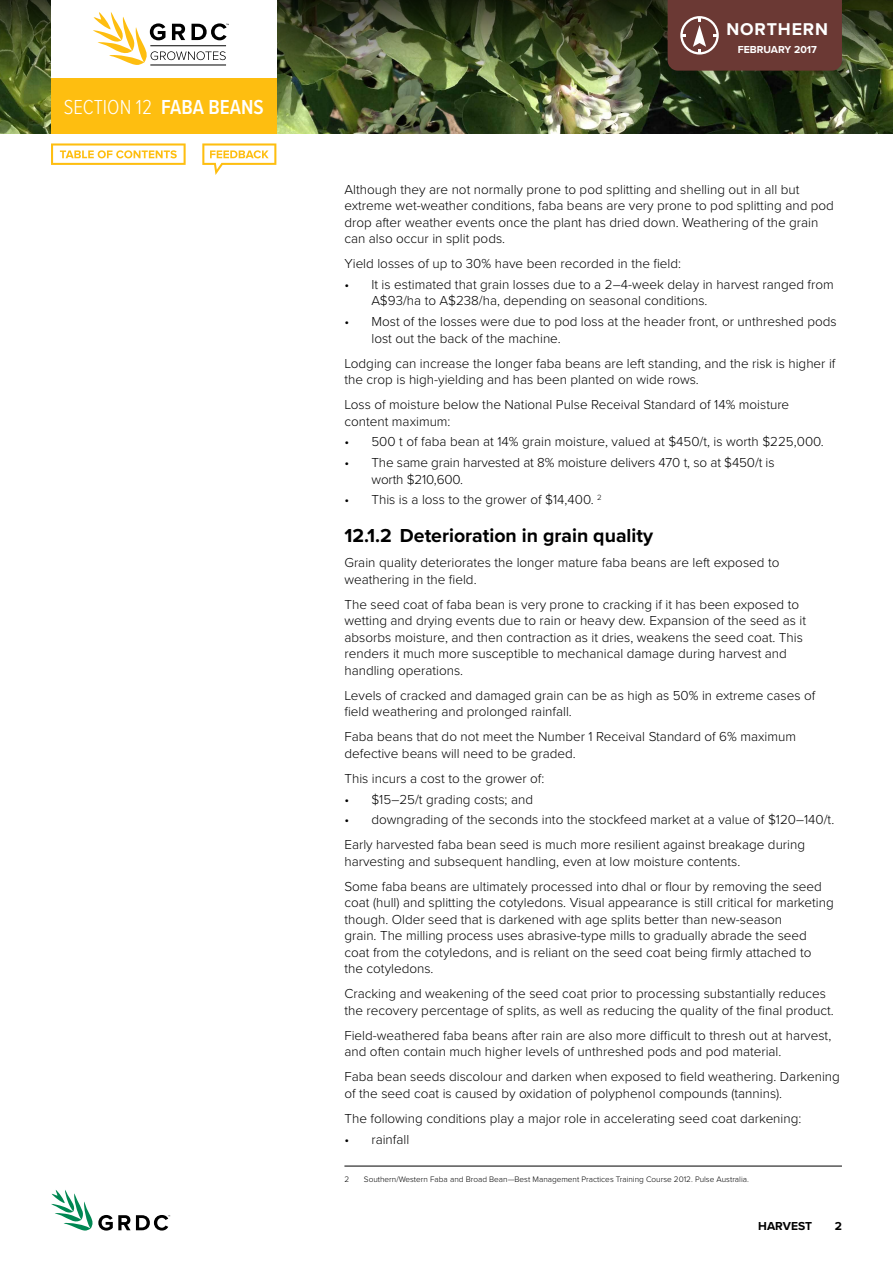
<style>
.page{position:relative;width:893px;height:1263px;background:#fff}
.page>*{position:absolute;margin:0;border:0;box-sizing:border-box;transform-origin:0 0}
.t1{font:300 21px "Proxima Nova Cond";color:#fff}
.t2{font:600 21px "Proxima Nova Cond";color:#fff}
.t3{font:700 19.5px "Proxima Nova";color:#000}
.t4{font:700 17.7px "Proxima Nova";letter-spacing:.05em;color:#fff}
.t5{font:300 13.5px/16.5px "Proxima Nova";color:#000}
.t6{font:700 12px "Proxima Nova";color:#000}
.t7{font:700 10.5px "Proxima Nova";color:#fff}
.t8{font:300 8.25px "Proxima Nova";color:#000}
.s1{font-weight:600}
</style>
<div class="page">
<img style="left:0;top:117px;width:893px;height:16px">
<img style="left:0;top:0;width:893px;height:117px">
<svg style="left:51px;top:1190px;width:119px;height:41px"></svg>
<div style="left:51px;top:0;width:225px;height:81px;background:#fff"></div>
<div style="left:51px;top:78px;width:225px;height:55px;background:#febe10"></div>
<svg style="left:51px;top:143px;width:135px;height:22px"></svg>
<svg style="left:202px;top:143px;width:74px;height:32px"></svg>
<div style="left:668px;top:0;width:174px;height:71px;background:#6b3934"></div>
<hr style="left:150px;top:65px;width:76px;height:1px;background:#000">
<svg style="left:93px;top:12px;width:136px;height:53px"></svg>
<hr style="left:344px;top:1166px;width:498px;height:1px;background:#000">
<h1 class="t1" style="left:64px;top:91px;width:109px">SECTION 12 <span class="s1">FABA</span></h1>
<h1 class="t2" style="left:209px;top:91px;width:12px">BEANS</h1>
<h3 class="t4" style="left:726px;top:19px;width:103px">NORTHERN</h3>
<p class="t7" style="left:738px;top:41px;width:81px">February 2017</p>
<p class="t5" style="left:344px;top:180px;width:491px">Although they are not normally prone to pod splitting and shelling out in all but extreme wet-weather conditions, faba beans are very prone to pod splitting and pod drop after weather events once the plant has dried down. Weathering of the grain can also occur in split pods.</p>
<p class="t5" style="left:344px;top:255px;width:338px">Yield losses of up to 30% have been recorded in the field:</p>
<p class="t5" style="left:371px;top:275px;width:464px;text-indent:-27px">• It is estimated that grain losses due to a 2–4-week delay in harvest ranged from<br>A$93/ha to A$238/ha, depending on seasonal conditions.</p>
<p class="t5" style="left:371px;top:313px;width:467px;text-indent:-27px">• Most of the losses were due to pod loss at the header front, or unthreshed pods lost out the back of the machine.</p>
<p class="t5" style="left:344px;top:354px;width:493px">Lodging can increase the longer faba beans are left standing, and the risk is higher if the crop is high-yielding and has been planted on wide rows.</p>
<p class="t5" style="left:344px;top:396px;width:446px">Loss of moisture below the National Pulse Receival Standard of 14% moisture content maximum:</p>
<p class="t5" style="left:344px;top:433px;width:481px">• 500 t of faba bean at 14% grain moisture, valued at $450/t, is worth $225,000.</p>
<p class="t5" style="left:371px;top:454px;width:405px;text-indent:-27px">• The same grain harvested at 8% moisture delivers 470 t, so at $450/t is worth $210,600.</p>
<p class="t5" style="left:344px;top:491px;width:259px">• This is a loss to the grower of $14,400. <sup>2</sup></p>
<h2 class="t3" style="left:344px;top:521px;width:310px">12.1.2 Deterioration in grain quality</h2>
<p class="t5" style="left:344px;top:554px;width:437px">Grain quality deteriorates the longer mature faba beans are left exposed to weathering in the field.</p>
<p class="t5" style="left:344px;top:595px;width:463px">The seed coat of faba bean is very prone to cracking if it has been exposed to wetting and drying events due to rain or heavy dew. Expansion of the seed as it absorbs moisture, and then contraction as it dries, weakens the seed coat. This renders it much more susceptible to mechanical damage during harvest and handling operations.</p>
<p class="t5" style="left:344px;top:686px;width:473px">Levels of cracked and damaged grain can be as high as 50% in extreme cases of field weathering and prolonged rainfall.</p>
<p class="t5" style="left:344px;top:728px;width:453px">Faba beans that do not meet the Number 1 Receival Standard of 6% maximum defective beans will need to be graded.</p>
<p class="t5" style="left:344px;top:769px;width:202px">This incurs a cost to the grower of:</p>
<p class="t5" style="left:344px;top:790px;width:190px">• $15–25/t grading costs; and</p>
<p class="t5" style="left:344px;top:807px;width:491px;line-height:25px">• downgrading of the seconds into the stockfeed market at a value of $120–140/t.<br>Early harvested faba bean seed is much more resilient against breakage during</p>
<p class="t5" style="left:344px;top:848px;width:479px;line-height:25px">harvesting and subsequent handling, even at low moisture contents.<br>Some faba beans are ultimately processed into dhal or flour by removing the seed</p>
<p class="t5" style="left:344px;top:894px;width:491px">coat (hull) and splitting the cotyledons. Visual appearance is still critical for marketing though. Older seed that is darkened with age splits better than new-season<br>grain. The milling process uses abrasive-type mills to gradually abrade the seed coat from the cotyledons, and is reliant on the seed coat being firmly attached to<br>the cotyledons.</p>
<p class="t5" style="left:344px;top:985px;width:491px">Cracking and weakening of the seed coat prior to processing substantially reduces the recovery percentage of splits, as well as reducing the quality of the final product.</p>
<p class="t5" style="left:344px;top:1026px;width:488px">Field-weathered faba beans after rain are also more difficult to thresh out at harvest, and often contain much higher levels of unthreshed pods and pod material.</p>
<p class="t5" style="left:344px;top:1068px;width:497px">Faba bean seeds discolour and darken when exposed to field weathering. Darkening of the seed coat is caused by oxidation of polyphenol compounds (tannins).</p>
<p class="t5" style="left:344px;top:1109px;width:458px">The following conditions play a major role in accelerating seed coat darkening:</p>
<p class="t5" style="left:344px;top:1130px;width:66px">• rainfall</p>
<p class="t8" style="left:344px;top:1173px;width:6px">2</p>
<p class="t8" style="left:364px;top:1173px;width:386px">Southern/Western Faba and Broad Bean—Best Management Practices Training Course 2012. Pulse Australia.</p>
<p class="t6" style="left:758px;top:1217px;width:55px">harvest</p>
<p class="t6" style="left:835px;top:1217px;width:9px">2</p>
</div>
